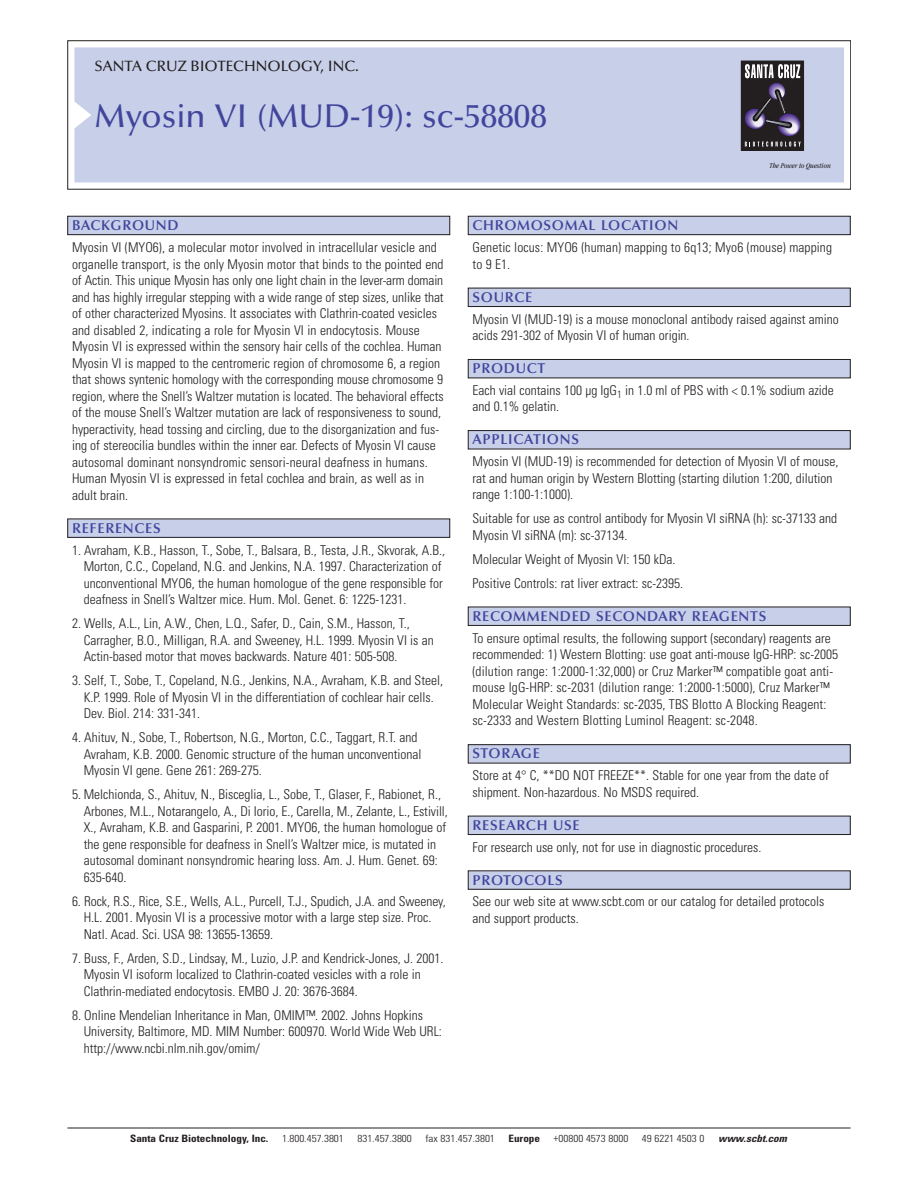
<style>
.page{position:relative;width:918px;height:1188px;background:#fff}
.page>*{position:absolute;margin:0;border:0;box-sizing:border-box;transform-origin:0 0}
.t1{font:500 33px "Optima";color:#41459c}
.t2{font:500 15px "Optima";color:#231f20}
.t3{font:600 14.25px "Optima";letter-spacing:.05em;color:#41459c}
.t4{font:300 condensed 13.5px/16.5px "Univers";color:#231f20}
.t5{font:300 condensed 10.2px "Univers";color:#231f20;scale:1.1 1}
.t6{font:700 condensed 10.2px "Univers";color:#231f20;scale:1.1 1}
.t7{font:italic 700 condensed 10.2px "Univers";color:#231f20;scale:1.1 1}
.t8{font:italic condensed 7.5px "Garamond";color:#231f20}
</style>
<div class="page">
<div style="left:74px;top:47px;width:770px;height:135px;background:#c7cfe9"></div>
<div style="left:741px;top:61px;width:62px;height:89px;background:#231f20"></div>
<div style="left:741px;top:61px;width:63px;height:90px;border:1px solid #231f20"></div>
<svg style="left:741px;top:64px;width:64px;height:83px"></svg>
<hr style="left:68px;top:1128px;width:782px;height:1px;background:#231f20">
<div style="left:468px;top:871px;width:382px;height:18px;background:#c7cfe9"></div>
<div style="left:468px;top:871px;width:382px;height:19px;border:1px solid #231f20"></div>
<div style="left:468px;top:745px;width:382px;height:18px;background:#c7cfe9"></div>
<div style="left:468px;top:744px;width:382px;height:19px;border:1px solid #231f20"></div>
<div style="left:468px;top:816px;width:382px;height:19px;background:#c7cfe9"></div>
<div style="left:468px;top:816px;width:382px;height:19px;border:1px solid #231f20"></div>
<div style="left:468px;top:607px;width:382px;height:18px;background:#c7cfe9"></div>
<div style="left:468px;top:607px;width:382px;height:19px;border:1px solid #231f20"></div>
<div style="left:468px;top:359px;width:382px;height:19px;background:#c7cfe9"></div>
<div style="left:468px;top:359px;width:382px;height:19px;border:1px solid #231f20"></div>
<div style="left:468px;top:431px;width:382px;height:18px;background:#c7cfe9"></div>
<div style="left:468px;top:430px;width:382px;height:19px;border:1px solid #231f20"></div>
<div style="left:468px;top:288px;width:382px;height:19px;background:#c7cfe9"></div>
<div style="left:468px;top:288px;width:382px;height:19px;border:1px solid #231f20"></div>
<div style="left:468px;top:216px;width:382px;height:19px;background:#c7cfe9"></div>
<div style="left:468px;top:216px;width:382px;height:19px;border:1px solid #231f20"></div>
<div style="left:68px;top:519px;width:382px;height:18px;background:#c7cfe9"></div>
<div style="left:68px;top:519px;width:382px;height:19px;border:1px solid #231f20"></div>
<div style="left:68px;top:216px;width:382px;height:19px;background:#c7cfe9"></div>
<div style="left:68px;top:216px;width:382px;height:19px;border:1px solid #231f20"></div>
<p class="t2" style="left:94px;top:60px;width:266px">SANTA CRUZ BIOTECHNOLOGY, INC.</p>
<h1 class="t1" style="left:94px;top:103px;width:454px">Myosin VI (MUD-19): sc-58808</h1>
<p class="t8" style="left:769px;top:163px;width:63px">The Power to Question</p>
<p class="t3" style="left:72px;top:220px;width:108px">BACKGROUND</p>
<p class="t4" style="left:72px;top:241px;width:373px">Myosin VI (MYO6), a molecular motor involved in intracellular vesicle and organelle transport, is the only Myosin motor that binds to the pointed end of Actin. This unique Myosin has only one light chain in the lever-arm domain and has highly irregular stepping with a wide range of step sizes, unlike that of other characterized Myosins. It associates with Clathrin-coated vesicles and disabled 2, indicating a role for Myosin VI in endocytosis. Mouse Myosin VI is expressed within the sensory hair cells of the cochlea. Human Myosin VI is mapped to the centromeric region of chromosome 6, a region that shows syntenic homology with the corresponding mouse chromosome 9 region, where the Snell’s Waltzer mutation is located. The behavioral effects of the mouse Snell’s Waltzer mutation are lack of responsiveness to sound, hyperactivity, head tossing and circling, due to the disorganization and fus&shy;ing of stereocilia bundles within the inner ear. Defects of Myosin VI cause autosomal dominant nonsyndromic sensori-neural deafness in humans.<br>Human Myosin VI is expressed in fetal cochlea and brain, as well as in adult brain.</p>
<p class="t3" style="left:72px;top:522px;width:90px">REFERENCES</p>
<p class="t4" style="left:84px;top:543px;width:363px;text-indent:-12px">1. Avraham, K.B., Hasson, T., Sobe, T., Balsara, B., Testa, J.R., Skvorak, A.B., Morton, C.C., Copeland, N.G. and Jenkins, N.A. 1997. Characterization of unconventional MYO6, the human homologue of the gene responsible for deafness in Snell’s Waltzer mice. Hum. Mol. Genet. 6: 1225-1231.</p>
<p class="t4" style="left:84px;top:616px;width:352px;text-indent:-12px">2. Wells, A.L., Lin, A.W., Chen, L.Q., Safer, D., Cain, S.M., Hasson, T.,<br>Carragher, B.O., Milligan, R.A. and Sweeney, H.L. 1999. Myosin VI is an<br>Actin-based motor that moves backwards. Nature 401: 505-508.</p>
<p class="t4" style="left:84px;top:673px;width:361px;text-indent:-12px">3. Self, T., Sobe, T., Copeland, N.G., Jenkins, N.A., Avraham, K.B. and Steel,<br>K.P. 1999. Role of Myosin VI in the differentiation of cochlear hair cells.<br>Dev. Biol. 214: 331-341.</p>
<p class="t4" style="left:84px;top:730px;width:339px;text-indent:-12px">4. Ahituv, N., Sobe, T., Robertson, N.G., Morton, C.C., Taggart, R.T. and<br>Avraham, K.B. 2000. Genomic structure of the human unconventional<br>Myosin VI gene. Gene 261: 269-275.</p>
<p class="t4" style="left:84px;top:787px;width:366px;text-indent:-12px">5. Melchionda, S., Ahituv, N., Bisceglia, L., Sobe, T., Glaser, F., Rabionet, R., Arbones, M.L., Notarangelo, A., Di Iorio, E., Carella, M., Zelante, L., Estivill, X., Avraham, K.B. and Gasparini, P. 2001. MYO6, the human homologue of the gene responsible for deafness in Snell’s Waltzer mice, is mutated in autosomal dominant nonsyndromic hearing loss. Am. J. Hum. Genet. 69:<br>635-640.</p>
<p class="t4" style="left:84px;top:894px;width:364px;text-indent:-12px">6. Rock, R.S., Rice, S.E., Wells, A.L., Purcell, T.J., Spudich, J.A. and Sweeney,<br>H.L. 2001. Myosin VI is a processive motor with a large step size. Proc.<br>Natl. Acad. Sci. USA 98: 13655-13659.</p>
<p class="t4" style="left:84px;top:951px;width:361px;text-indent:-12px">7. Buss, F., Arden, S.D., Lindsay, M., Luzio, J.P. and Kendrick-Jones, J. 2001.<br>Myosin VI isoform localized to Clathrin-coated vesicles with a role in<br>Clathrin-mediated endocytosis. EMBO J. 20: 3676-3684.</p>
<p class="t4" style="left:84px;top:1008px;width:360px;text-indent:-12px">8. Online Mendelian Inheritance in Man, OMIM™. 2002. Johns Hopkins<br>University, Baltimore, MD. MIM Number: 600970. World Wide Web URL: http://www.ncbi.nlm.nih.gov/omim/</p>
<p class="t3" style="left:473px;top:220px;width:207px">CHROMOSOMAL LOCATION</p>
<p class="t4" style="left:473px;top:241px;width:361px">Genetic locus: MYO6 (human) mapping to 6q13; Myo6 (mouse) mapping to 9 E1.</p>
<p class="t3" style="left:473px;top:291px;width:61px">SOURCE</p>
<p class="t4" style="left:473px;top:312px;width:368px">Myosin VI (MUD-19) is a mouse monoclonal antibody raised against amino acids 291-302 of Myosin VI of human origin.</p>
<p class="t3" style="left:473px;top:362px;width:74px">PRODUCT</p>
<p class="t4" style="left:473px;top:383px;width:363px">Each vial contains 100 µg IgG<sub>1</sub> in 1.0 ml of PBS with &lt; 0.1% sodium azide and 0.1% gelatin.</p>
<p class="t3" style="left:473px;top:434px;width:108px">APPLICATIONS</p>
<p class="t4" style="left:473px;top:455px;width:367px">Myosin VI (MUD-19) is recommended for detection of Myosin VI of mouse, rat and human origin by Western Blotting (starting dilution 1:200, dilution range 1:100-1:1000).</p>
<p class="t4" style="left:473px;top:512px;width:366px">Suitable for use as control antibody for Myosin VI siRNA (h): sc-37133 and<br>Myosin VI siRNA (m): sc-37134.</p>
<p class="t4" style="left:473px;top:548px;width:212px;line-height:24px">Molecular Weight of Myosin VI: 150 kDa.<br>Positive Controls: rat liver extract: sc-2395.</p>
<p class="t3" style="left:473px;top:610px;width:295px">RECOMMENDED SECONDARY REAGENTS</p>
<p class="t4" style="left:473px;top:631px;width:367px">To ensure optimal results, the following support (secondary) reagents are recommended: 1) Western Blotting: use goat anti-mouse IgG-HRP: sc-2005 (dilution range: 1:2000-1:32,000) or Cruz Marker™ compatible goat anti&shy;mouse IgG-HRP: sc-2031 (dilution range: 1:2000-1:5000), Cruz Marker™ Molecular Weight Standards: sc-2035, TBS Blotto A Blocking Reagent: sc-2333 and Western Blotting Luminol Reagent: sc-2048.</p>
<p class="t3" style="left:473px;top:748px;width:69px">STORAGE</p>
<p class="t4" style="left:473px;top:769px;width:358px">Store at 4° C, **DO NOT FREEZE**. Stable for one year from the date of shipment. Non-hazardous. No MSDS required.</p>
<p class="t3" style="left:473px;top:819px;width:109px">RESEARCH USE</p>
<p class="t4" style="left:473px;top:840px;width:290px">For research use only, not for use in diagnostic procedures.</p>
<p class="t3" style="left:473px;top:874px;width:92px">PROTOCOLS</p>
<p class="t4" style="left:473px;top:895px;width:353px">See our web site at www.scbt.com or our catalog for detailed protocols and support products.</p>
<p class="t6" style="left:130px;top:1135px;width:127px">Santa Cruz Biotechnology, Inc.</p>
<p class="t5" style="left:282px;top:1135px;width:58px">1.800.457.3801</p>
<p class="t5" style="left:357px;top:1135px;width:51px">831.457.3800</p>
<p class="t5" style="left:425px;top:1135px;width:65px">fax 831.457.3801</p>
<p class="t6" style="left:508px;top:1135px;width:30px">Europe</p>
<p class="t5" style="left:554px;top:1135px;width:69px">+00800 4573 8000</p>
<p class="t5" style="left:642px;top:1135px;width:58px">49 6221 4503 0</p>
<p class="t7" style="left:718px;top:1135px;width:66px">www.scbt.com</p>
</div>
